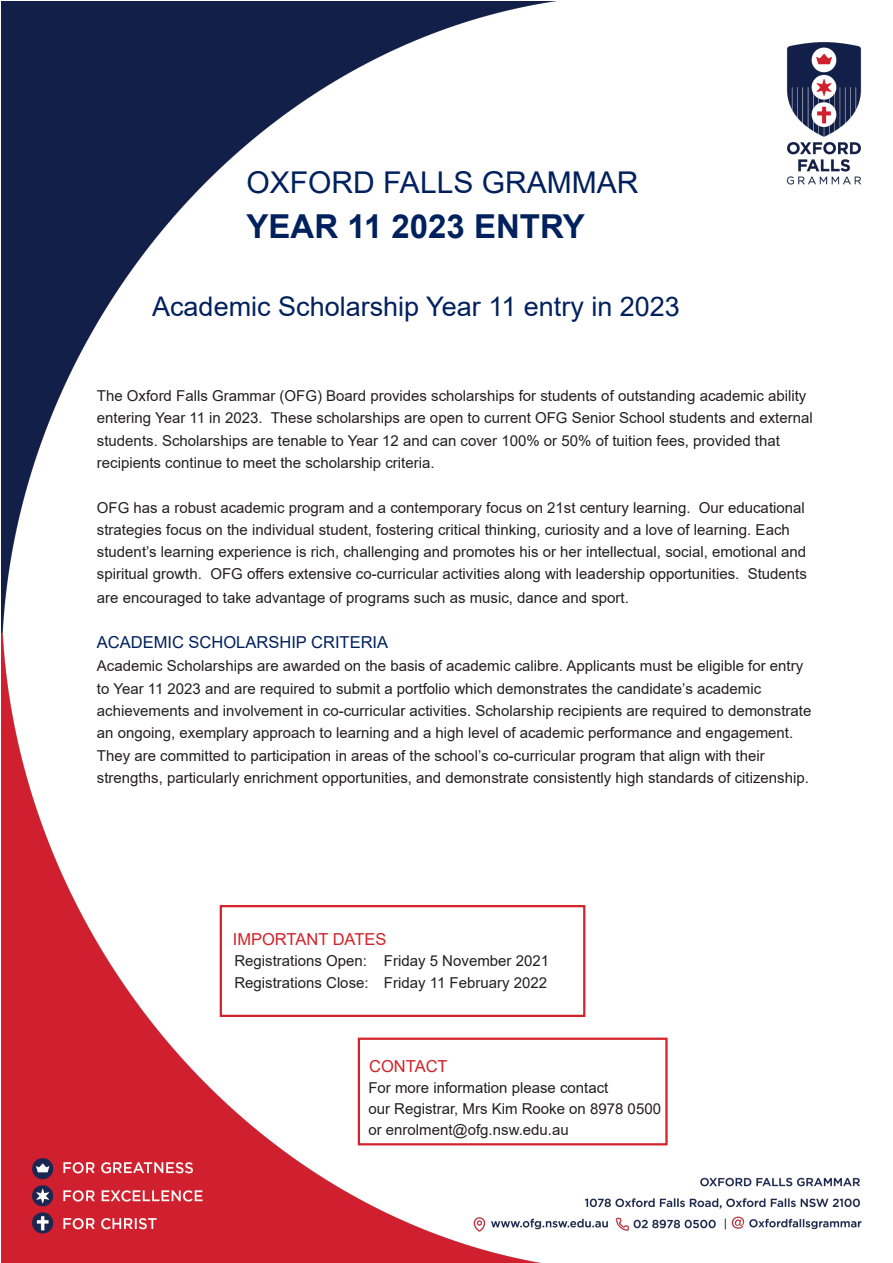
<style>
.page{position:relative;width:893px;height:1263px;background:#fff}
.page>*{position:absolute;margin:0;border:0;box-sizing:border-box;transform-origin:0 0}
.t1{font:700 33px "Arial";color:#00215d}
.t2{font:30px "Arial";color:#00215d}
.t3{font:27px "Arial";color:#00215d}
.t4{font:16.5px "Arial";color:#00215d}
.t5{font:16.5px "Arial";color:#d1232a}
.t6{font:15px/22.4px "Arial";color:#231f20}
</style>
<div class="page">
<img style="left:1px;top:1px;width:861px;height:1262px">
<div style="left:220px;top:905px;width:365px;height:112px;border:2px solid #d1232a"></div>
<div style="left:358px;top:1037px;width:310px;height:108px;border:2px solid #d1232a"></div>
<p class="t2" style="left:247px;top:161px;width:393px">OXFORD FALLS GRAMMAR</p>
<p class="t1" style="left:247px;top:203px;width:340px">YEAR 11 2023 ENTRY</p>
<p class="t3" style="left:152px;top:288px;width:529px">Academic Scholarship Year 11 entry in 2023</p>
<p class="t6" style="left:97px;top:384px;width:717px">The Oxford Falls Grammar (OFG) Board provides scholarships for students of outstanding academic ability entering Year 11 in 2023. These scholarships are open to current OFG Senior School students and external students. Scholarships are tenable to Year 12 and can cover 100% or 50% of tuition fees, provided that recipients continue to meet the scholarship criteria.</p>
<p class="t6" style="left:97px;top:497px;width:711px">OFG has a robust academic program and a contemporary focus on 21st century learning. Our educational strategies focus on the individual student, fostering critical thinking, curiosity and a love of learning. Each student’s learning experience is rich, challenging and promotes his or her intellectual, social, emotional and spiritual growth. OFG offers extensive co-curricular activities along with leadership opportunities. Students</p>
<p class="t6" style="left:97px;top:587px;width:533px">are encouraged to take advantage of programs such as music, dance and sport.</p>
<p class="t4" style="left:97px;top:631px;width:293px">ACADEMIC SCHOLARSHIP CRITERIA</p>
<p class="t6" style="left:97px;top:655px;width:716px">Academic Scholarships are awarded on the basis of academic calibre. Applicants must be eligible for entry to Year 11 2023 and are required to submit a portfolio which demonstrates the candidate’s academic achievements and involvement in co-curricular activities. Scholarship recipients are required to demonstrate an ongoing, exemplary approach to learning and a high level of academic performance and engagement.<br>They are committed to participation in areas of the school’s co-curricular program that align with their strengths, particularly enrichment opportunities, and demonstrate consistently high standards of citizenship.</p>
<p class="t5" style="left:233px;top:928px;width:155px">IMPORTANT DATES</p>
<p class="t6" style="left:234px;top:950px;width:316px">Registrations Open: Friday 5 November 2021</p>
<p class="t6" style="left:234px;top:971px;width:314px">Registrations Close: Friday 11 February 2022</p>
<p class="t5" style="left:369px;top:1054px;width:80px">CONTACT</p>
<p class="t6" style="left:368px;top:1077px;width:294px;line-height:21px">For more information please contact<br>our Registrar, Mrs Kim Rooke on 8978 0500</p>
<p class="t6" style="left:368px;top:1118px;width:202px">or enrolment@ofg.nsw.edu.au</p>
</div>
